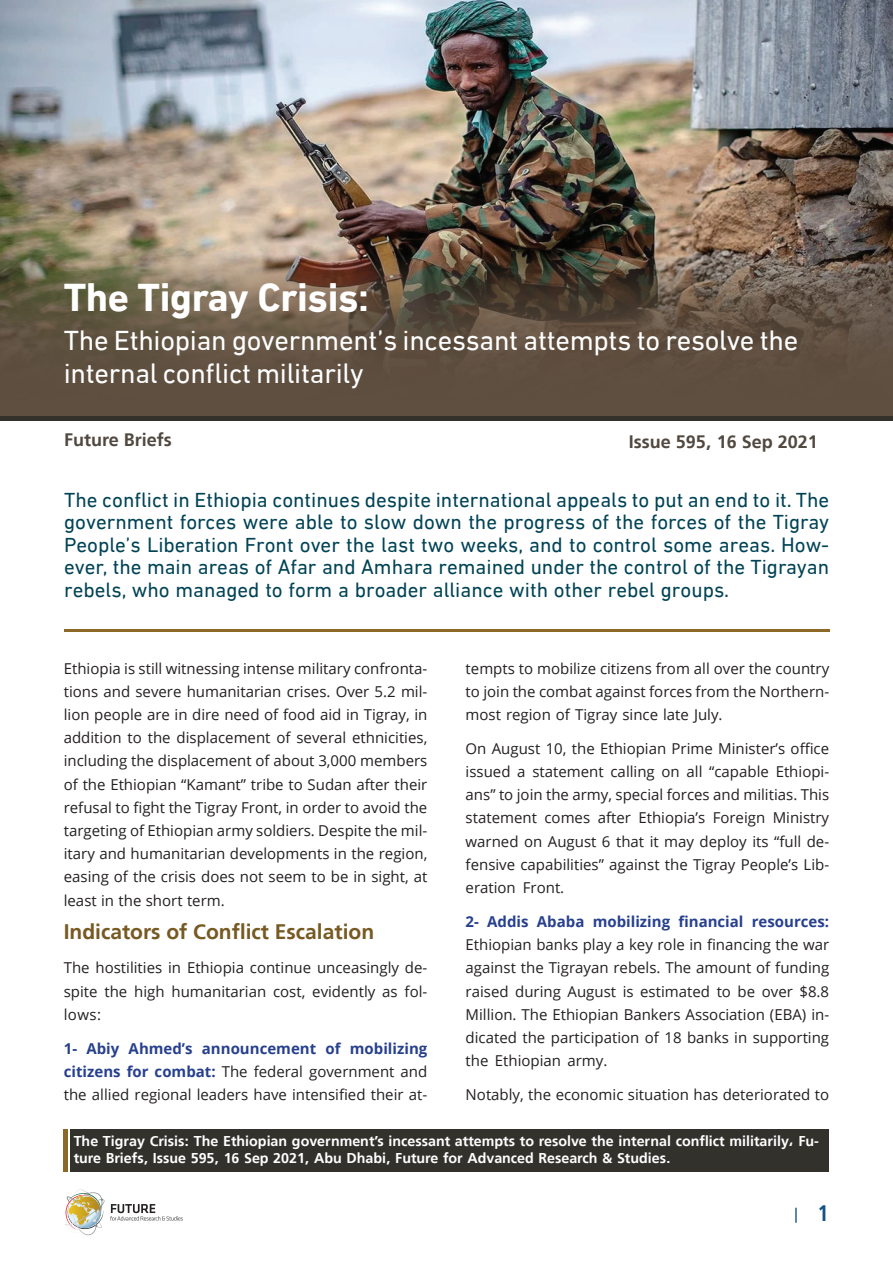
<style>
.page{position:relative;width:893px;height:1263px;background:#fff}
.page>*{position:absolute;margin:0;border:0;box-sizing:border-box;transform-origin:0 0}
.t1{font:700 40.5px "DIN Next LTW23";letter-spacing:-.01em;color:#fff}
.t2{font:28.5px/33px "DIN Next LTW23";letter-spacing:-.01em;color:#fff}
.t3{font:21px/22.5px "DIN Next LTW23";color:#014355;text-align:justify}
.t4{font:700 21px "Frutiger LT Arabic 65";color:#775922}
.t5{font:700 18px "Frutiger LT Arabic 65";color:#514840}
.t6{font:15px/23.2px "Open Sans";color:#231f20;text-align:justify}
.t7{font:700 15px "Open Sans";color:#27408e}
.t8{font:15px "Frutiger LT Arabic 55 Roman";color:#135182}
.t9{font:700 14.25px/17.1px "Frutiger LT Arabic 65";color:#fff}
.s1{font-weight:700;color:#27408e}
.s2{font-family:"Frutiger LT Std";font-weight:700;font-stretch:condensed;font-size:22.5px;color:#135284}
</style>
<div class="page">
<svg style="left:65px;top:1189px;width:39px;height:46px"></svg>
<svg style="left:110px;top:1204px;width:73px;height:16px"></svg>
<img style="left:1px;top:0;width:892px;height:255px">
<svg style="left:0;top:255px;width:893px;height:161px;background:#645544"></svg>
<hr style="left:64px;top:629px;width:765px;height:2px;background:#8d6928">
<div style="left:70px;top:1129px;width:758px;height:42px;background:#32312c"></div>
<div style="left:63px;top:1129px;width:5px;height:42px;background:#8d6928"></div>
<div style="left:0;top:416px;width:893px;height:5px;background:#32312c"></div>
<h1 class="t1" style="left:64px;top:274px;width:307px">The Tigray Crisis:</h1>
<h2 class="t2" style="left:64px;top:324px;width:736px">The Ethiopian government’s incessant attempts to resolve the internal conflict militarily</h2>
<p class="t5" style="left:64px;top:425px;width:109px">Future Briefs</p>
<p class="t5" style="left:629px;top:427px;width:190px">Issue 595, 16 Sep 2021</p>
<p class="t3" style="left:64px;top:488px;width:766px">The conflict in Ethiopia continues despite international appeals to put an end to it. The government forces were able to slow down the progress of the forces of the Tigray People’s Liberation Front over the last two weeks, and to control some areas. How&shy;ever, the main areas of Afar and Amhara remained under the control of the Tigrayan rebels, who managed to form a broader alliance with other rebel groups.</p>
<p class="t6" style="left:64px;top:656px;width:365px">Ethiopia is still witnessing intense military confronta&shy;tions and severe humanitarian crises. Over 5.2 mil&shy;lion people are in dire need of food aid in Tigray, in addition to the displacement of several ethnicities, including the displacement of about 3,000 members of the Ethiopian “Kamant” tribe to Sudan after their refusal to fight the Tigray Front, in order to avoid the targeting of Ethiopian army soldiers. Despite the mil&shy;itary and humanitarian developments in the region, easing of the crisis does not seem to be in sight, at least in the short term.</p>
<h3 class="t4" style="left:64px;top:915px;width:312px">Indicators of Conflict Escalation</h3>
<p class="t6" style="left:64px;top:956px;width:365px">The hostilities in Ethiopia continue unceasingly de&shy;spite the high humanitarian cost, evidently as fol&shy;lows:</p>
<p class="t6" style="left:64px;top:1036px;width:365px"><span class="s1">1- Abiy Ahmed’s announcement of mobilizing citizens for combat:</span> The federal government and the allied regional leaders have intensified their at-</p>
<p class="t6" style="left:466px;top:656px;width:365px">tempts to mobilize citizens from all over the country to join the combat against forces from the Northern&shy;most region of Tigray since late July.</p>
<p class="t6" style="left:466px;top:736px;width:365px">On August 10, the Ethiopian Prime Minister’s office issued a statement calling on all “capable Ethiopi&shy;ans” to join the army, special forces and militias. This statement comes after Ethiopia’s Foreign Ministry warned on August 6 that it may deploy its “full de&shy;fensive capabilities” against the Tigray People’s Lib&shy;eration Front.</p>
<p class="t7" style="left:466px;top:911px;width:365px">2- Addis Ababa mobilizing financial resources:</p>
<p class="t6" style="left:466px;top:933px;width:365px">Ethiopian banks play a key role in financing the war against the Tigrayan rebels. The amount of funding raised during August is estimated to be over $8.8<br>Million. The Ethiopian Bankers Association (EBA) in&shy;dicated the participation of 18 banks in supporting the Ethiopian army.</p>
<p class="t6" style="left:466px;top:1082px;width:365px">Notably, the economic situation has deteriorated to</p>
<p class="t9" style="left:74px;top:1132px;width:747px">The Tigray Crisis: The Ethiopian government’s incessant attempts to resolve the internal conflict militarily، Fu&shy;ture Briefs, Issue 595, 16 Sep 2021, Abu Dhabi, Future for Advanced Research &amp; Studies.</p>
<p class="t8" style="left:794px;top:1202px;width:36px">| <span class="s2">1</span></p>
</div>
